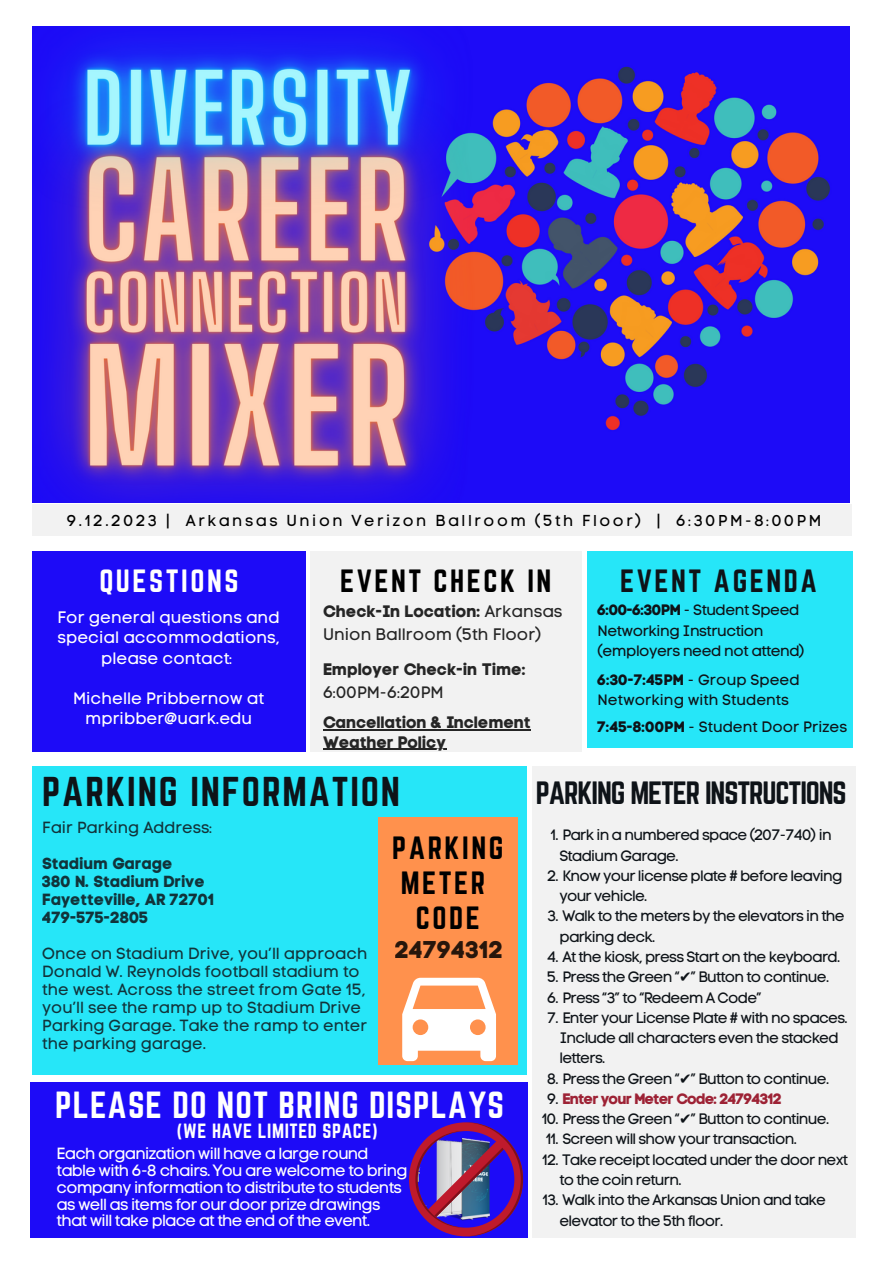
<style>
.page{position:relative;width:894px;height:1264px;background:#fff}
.page>*{position:absolute;margin:0;border:0;box-sizing:border-box;transform-origin:0 0}
.t1{font:36.45px "Norwester";letter-spacing:.05em;color:#0e1318}
.t2{font:33px "Norwester";letter-spacing:.03em;color:#fff}
.t3{font:28.2px/35px "Norwester";letter-spacing:.09em;color:#000;text-align:center}
.t4{font:28.2px "Norwester";letter-spacing:-.04em;color:#0e1318}
.t5{font:28.2px "Norwester";letter-spacing:.09em;color:#0e1318}
.t6{font:28.2px "Norwester";letter-spacing:.09em;color:#fff}
.t7{font:24px "Code Pro Bold LC";color:#000}
.t8{font:18px "Norwester";letter-spacing:.03em;color:#fff}
.t9{font:16.5px/20.2px "Code Pro Normal LC";color:#fff;text-align:center}
.t10{font:16.5px/19.4px "Code Pro Bold LC";letter-spacing:-.005em;color:#000}
.t11{font:16.5px "Code Pro Normal LC";color:#000}
.t12{font:16.05px/18px "Code Pro Normal LC";color:#0e1318}
.t13{font:16.05px/17px "Code Pro Normal LC";letter-spacing:-.045em;color:#fff}
.t14{font:16.05px/18px "Code Pro Bold LC";color:#0e1318}
.t15{font:15.75px "Code Pro Normal LC";letter-spacing:.16em;color:#000}
.t16{font:15px/20.2px "Code Pro Normal LC";letter-spacing:-.05em;color:#0e1318}
.t17{font:15px/20.2px "Code Pro Normal LC";letter-spacing:-.03em;color:#0e1318}
.t18{font:15px/27px "Code Pro Normal LC";color:#0e1318}
.t19{font:15px "Code Pro Bold LC";letter-spacing:-.05em;color:#9d2235}
.t20{font:15px "Code Pro Bold LC";color:#0e1318}
.s1{font-family:"Code Pro Normal LC"}
.s2{font-family:"Code Pro Bold LC"}
.s3{font-family:"DejaVu Sans"}
.s4{font-family:"Code Pro Normal LC";color:#0e1318}
</style>
<div class="page">
<div style="left:32px;top:552px;width:273px;height:199px;background:#1d0bf7"></div>
<div style="left:32px;top:504px;width:819px;height:32px;background:#f2f2f2"></div>
<div style="left:587px;top:551px;width:265px;height:196px;background:#26e6f8"></div>
<div style="left:310px;top:551px;width:271px;height:201px;background:#f2f2f2"></div>
<hr style="left:323px;top:729px;width:207px;height:1px;background:#000">
<hr style="left:323px;top:748px;width:123px;height:2px;background:#000">
<div style="left:32px;top:766px;width:495px;height:308px;background:#26e6f8"></div>
<div style="left:532px;top:766px;width:323px;height:471px;background:#f2f2f2"></div>
<img style="left:32px;top:27px;width:817px;height:475px">
<div style="left:378px;top:817px;width:139px;height:247px;background:#ff914d"></div>
<div style="left:30px;top:1082px;width:497px;height:155px;background:#1d0bf7"></div>
<svg style="left:402px;top:977px;width:94px;height:84px"></svg>
<svg style="left:409px;top:1122px;width:114px;height:114px"></svg>
<p class="t15" style="left:67px;top:510px;width:755px">9.12.2023 | Arkansas Union Verizon Ballroom (5th Floor) | 6:30PM-8:00PM</p>
<h3 class="t6" style="left:99px;top:564px;width:141px">QUESTIONS</h3>
<p class="t9" style="left:57px;top:607px;width:224px">For general questions and special accommodations, please contact:</p>
<p class="t9" style="left:73px;top:688px;width:193px">Michelle Pribbernow at mpribber@uark.edu</p>
<h3 class="t3" style="left:340px;top:563px;width:213px">EVENT CHECK IN</h3>
<h3 class="t5" style="left:620px;top:564px;width:198px">EVENT AGENDA</h3>
<p class="t10" style="left:323px;top:602px;width:241px">Check-In Location: <span class="s1">Arkansas</span></p>
<p class="t11" style="left:323px;top:624px;width:220px">Union Ballroom (5th Floor)</p>
<p class="t10" style="left:323px;top:659px;width:204px">Employer Check-in Time:</p>
<p class="t11" style="left:323px;top:682px;width:122px">6:00PM-6:20PM</p>
<p class="t10" style="left:323px;top:712px;width:209px">Cancellation &amp; Inclement<br>Weather Policy</p>
<p class="t17" style="left:597px;top:600px;width:209px"><span class="s2">6:00-6:30PM</span> - Student Speed<br>Networking Instruction (employers need not attend)</p>
<p class="t20" style="left:597px;top:671px;width:204px">6:30-7:45PM <span class="s1">- Group Speed</span></p>
<p class="t18" style="left:597px;top:686px;width:251px">Networking with Students<br><span class="s2">7:45-8:00PM</span> - Student Door Prizes</p>
<h1 class="t1" style="left:42px;top:770px;width:359px">PARKING INFORMATION</h1>
<p class="t12" style="left:42px;top:818px;width:171px">Fair Parking Address:</p>
<p class="t14" style="left:42px;top:854px;width:174px">Stadium Garage<br>380 N. Stadium Drive<br>Fayetteville, AR 72701<br>479-575-2805</p>
<p class="t12" style="left:42px;top:944px;width:326px">Once on Stadium Drive, you’ll approach Donald W. Reynolds football stadium to the west. Across the street from Gate 15, you’ll see the ramp up to Stadium Drive Parking Garage. Take the ramp to enter the parking garage.</p>
<h3 class="t4" style="left:535px;top:775px;width:312px">PARKING METER INSTRUCTIONS</h3>
<h3 class="t3" style="left:392px;top:830px;width:113px">PARKING<br>METER<br>CODE</h3>
<p class="t16" style="left:559px;top:825px;width:274px;text-indent:-9px">1. Park in a numbered space (207-740) in<br>Stadium Garage.</p>
<p class="t16" style="left:559px;top:865px;width:284px;text-indent:-12px">2. Know your license plate # before leaving your vehicle.</p>
<p class="t16" style="left:559px;top:906px;width:287px;text-indent:-12px">3. Walk to the meters by the elevators in the parking deck.</p>
<p class="t16" style="left:547px;top:946px;width:294px">4. At the kiosk, press Start on the keyboard.</p>
<p class="t16" style="left:547px;top:966px;width:283px">5. Press the Green “<span class="s3">✔</span>” Button to continue.</p>
<p class="t16" style="left:547px;top:987px;width:216px">6. Press “3” to “Redeem A Code”</p>
<p class="t16" style="left:559px;top:1007px;width:289px;text-indent:-12px">7. Enter your License Plate # with no spaces.<br>Include all characters even the stacked letters.</p>
<p class="t16" style="left:547px;top:1068px;width:283px">8. Press the Green “<span class="s3">✔</span>” Button to continue.</p>
<p class="t19" style="left:547px;top:1089px;width:236px"><span class="s4">9.</span> Enter your Meter Code: 24794312</p>
<p class="t16" style="left:541px;top:1108px;width:289px">10. Press the Green “<span class="s3">✔</span>” Button to continue.</p>
<p class="t16" style="left:545px;top:1129px;width:253px">11. Screen will show your transaction.</p>
<p class="t16" style="left:559px;top:1149px;width:290px;text-indent:-17px">12. Take receipt located under the door next to the coin return.</p>
<p class="t16" style="left:559px;top:1189px;width:268px;text-indent:-17px">13. Walk into the Arkansas Union and take elevator to the 5th floor.</p>
<h3 class="t7" style="left:395px;top:935px;width:110px">24794312</h3>
<h2 class="t2" style="left:55px;top:1085px;width:450px">PLEASE DO NOT BRING DISPLAYS</h2>
<p class="t8" style="left:177px;top:1119px;width:202px">(WE HAVE LIMITED SPACE)</p>
<p class="t13" style="left:57px;top:1144px;width:352px">Each organization will have a large round table with 6-8 chairs. You are welcome to bring company information to distribute to students as well as items for our door prize drawings that will take place at the end of the event.</p>
</div>
